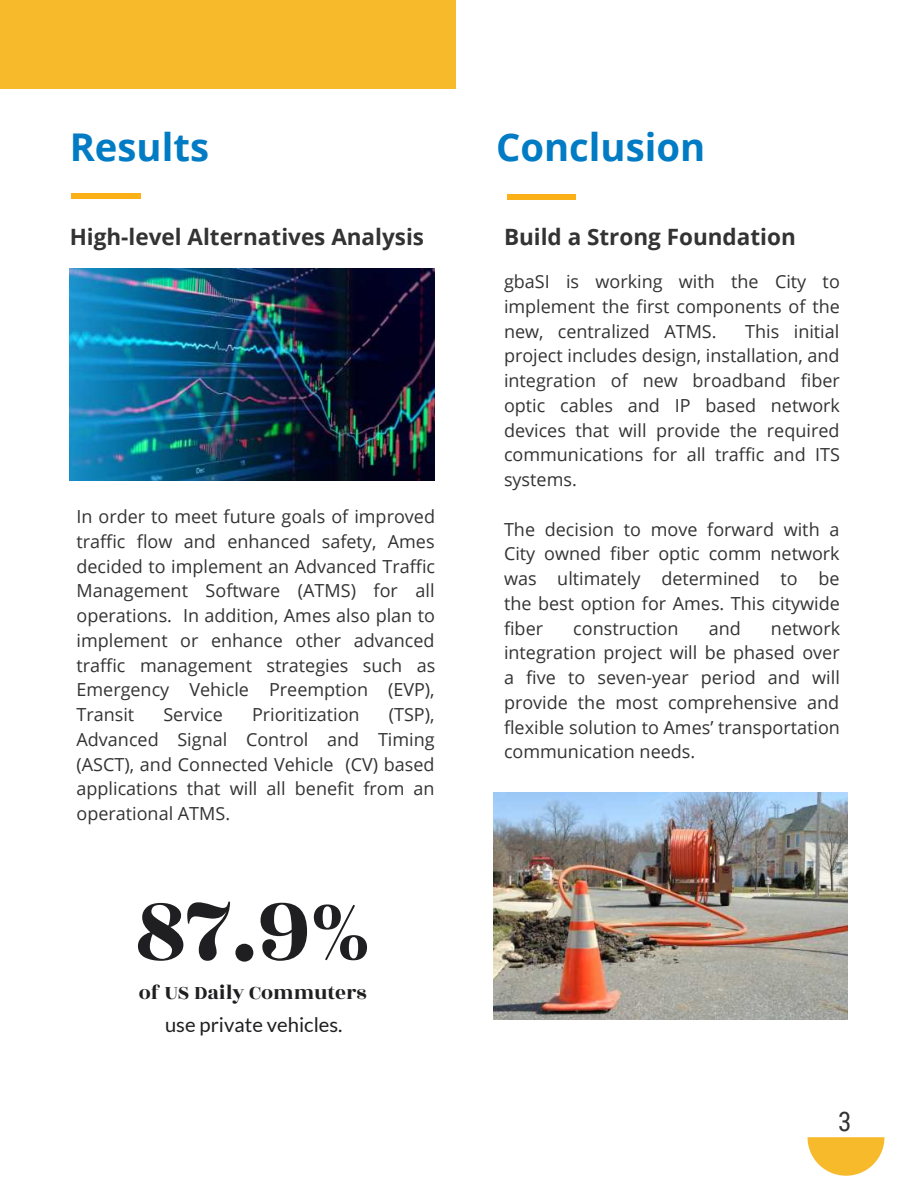
<style>
.page{position:relative;width:918px;height:1188px;background:#fff}
.page>*{position:absolute;margin:0;border:0;box-sizing:border-box;transform-origin:0 0}
.t1{font:96.75px "Rozha One";color:#1f1e20}
.t2{font:700 38.25px "Open Sans";color:#007bc4}
.t3{font:27px "Roboto Condensed";color:#333}
.t4{font:700 22.5px "Open Sans";color:#333}
.t5{font:21.3px "Rozha One";color:#1f1e20}
.t6{font:20.25px "Lato";color:#1f1e20}
.t7{font:18px/24.8px "Open Sans";color:#333;text-align:justify}
</style>
<div class="page">
<svg style="left:808px;top:1137px;width:76px;height:39px"></svg>
<div style="left:71px;top:193px;width:70px;height:6px;background:#fbb018"></div>
<div style="left:0;top:0;width:456px;height:89px;background:#f6ba2a"></div>
<div style="left:507px;top:195px;width:69px;height:5px;background:#fbb018"></div>
<img style="left:70px;top:269px;width:364px;height:211px">
<img style="left:494px;top:792px;width:354px;height:227px">
<h2 class="t2" style="left:70px;top:120px;width:141px">Results</h2>
<p class="t4" style="left:70px;top:221px;width:356px">High-level Alternatives Analysis</p>
<p class="t7" style="left:76px;top:504px;width:360px">In order to meet future goals of improved traffic flow and enhanced safety, Ames decided to implement an Advanced Traffic Management Software (ATMS) for all operations. In addition, Ames also plan to implement or enhance other advanced traffic management strategies such as Emergency Vehicle Preemption (EVP), Transit</p>
<p class="t7" style="left:163px;top:702px;width:61px">Service</p>
<p class="t7" style="left:252px;top:702px;width:109px">Prioritization</p>
<p class="t7" style="left:76px;top:702px;width:360px;text-indent:312px">(TSP), Advanced Signal Control and Timing (ASCT), and Connected Vehicle (CV) based applications that will all benefit from an operational ATMS.</p>
<h1 class="t1" style="left:135px;top:863px;width:237px">87.9%</h1>
<p class="t5" style="left:139px;top:978px;width:229px">of US Daily Commuters</p>
<p class="t6" style="left:165px;top:1013px;width:179px">use private vehicles.</p>
<h2 class="t2" style="left:496px;top:120px;width:211px">Conclusion</h2>
<p class="t4" style="left:504px;top:221px;width:293px">Build a Strong Foundation</p>
<p class="t7" style="left:504px;top:269px;width:337px">gbaSI is working with the City to implement the first components of the new, centralized ATMS.</p>
<p class="t7" style="left:504px;top:318px;width:338px;text-indent:241px">This initial project includes design, installation, and integration of new broadband fiber optic cables and IP based network devices that will provide the required communications for all traffic and ITS systems.</p>
<p class="t7" style="left:504px;top:516px;width:337px">The decision to move forward with a City owned fiber optic comm network was ultimately determined to be the best option for Ames. This citywide fiber</p>
<p class="t7" style="left:504px;top:615px;width:338px;text-indent:267px">network integration project will be phased over a five to seven-year period and will provide the most comprehensive and flexible solution to Ames’ transportation communication needs.</p>
<p class="t7" style="left:573px;top:615px;width:107px">construction</p>
<p class="t7" style="left:709px;top:615px;width:34px">and</p>
<h3 class="t3" style="left:838px;top:1102px;width:15px">3</h3>
</div>
